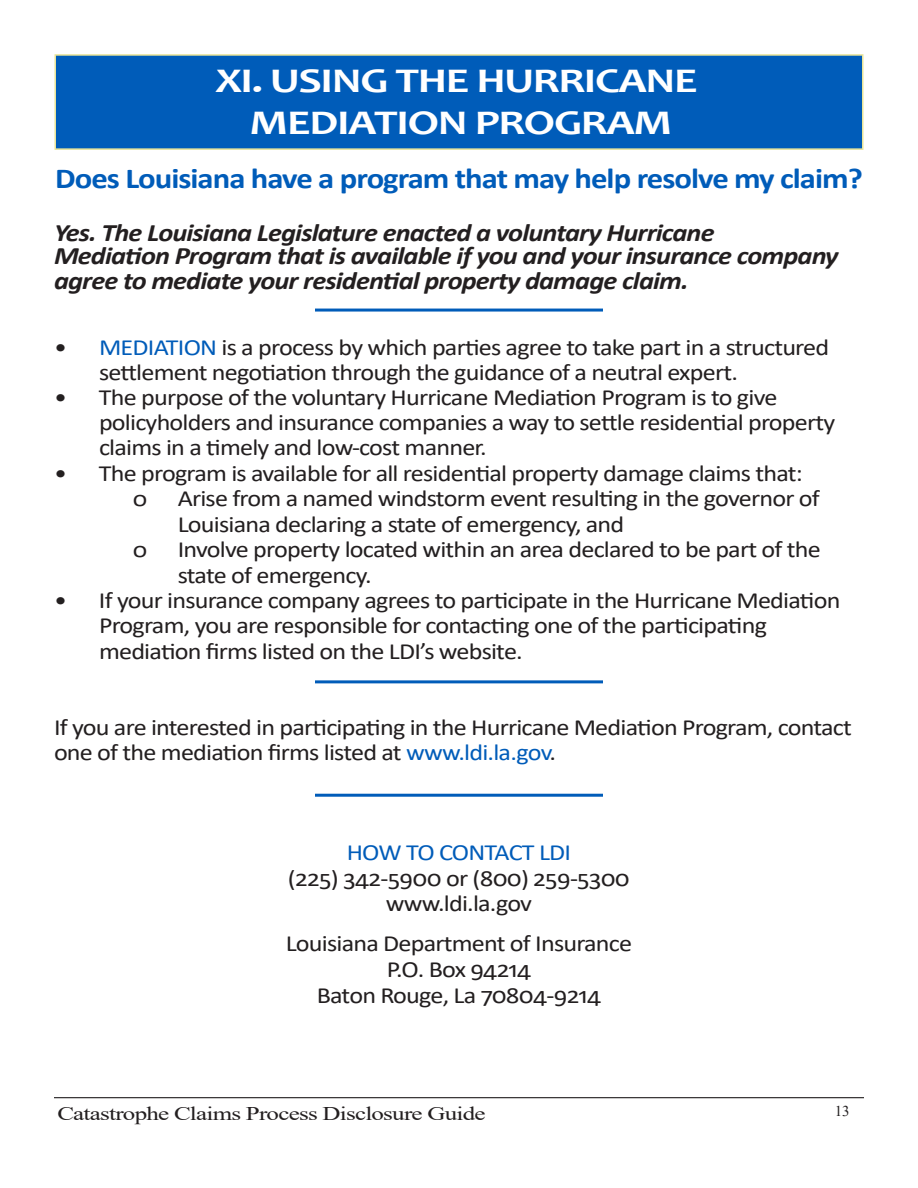
<style>
.page{position:relative;width:918px;height:1188px;background:#fff}
.page>*{position:absolute;margin:0;border:0;box-sizing:border-box;transform-origin:0 0}
.t1{font:700 34.8px "Candara";letter-spacing:-.03em;color:#fff;scale:1.29 1}
.text{font:700 28.95px "Calibri";letter-spacing:-.03em;color:#005cb9;scale:1.13 1}
.text-2{font:italic 700 25.2px/25.2px "Calibri";letter-spacing:-.03em;color:#231f20;scale:1.13 1}
.text-3{font:23.25px/25.2px "Calibri";letter-spacing:-.03em;color:#231f20;scale:1.13 1}
.text-4{font:23.25px "Calibri";letter-spacing:-.03em;color:#005cb9;scale:1.13 1}
.t2{font:19.35px "Times New Roman";letter-spacing:-.03em;color:#231f20;scale:1.29 1}
.t3{font:15px "Times New Roman";color:#231f20}
.s1{color:#005cb9}
</style>
<div class="page">
<div style="left:54px;top:54px;width:809px;height:96px;background:#005cb9;border:2px solid #eae599"></div>
<hr style="left:315px;top:680px;width:288px;height:3px;background:#005cb9">
<hr style="left:315px;top:309px;width:288px;height:3px;background:#005cb9">
<hr style="left:315px;top:794px;width:288px;height:3px;background:#005cb9">
<hr style="left:54px;top:1097px;width:810px;height:1px;background:#231f20">
<p class="t1" style="left:216px;top:59px;width:375px">XI. USING THE HURRICANE</p>
<p class="t1" style="left:250px;top:101px;width:329px">MEDIATION PROGRAM</p>
<p class="text" style="left:55px;top:158px;width:716px">Does Louisiana have a program that may help resolve my claim?</p>
<p class="text-2" style="left:54px;top:219px;width:586px">Yes. The Louisiana Legislature enacted a voluntary Hurricane</p>
<p class="text-2" style="left:54px;top:242px;width:696px">Mediation Program that is available if you and your insurance company agree to mediate your residential property damage claim.</p>
<p class="text-3" style="left:99px;top:334px;width:648px;text-indent:-45px">• <span class="s1">MEDIATION</span> is a process by which parties agree to take part in a structured settlement negotiation through the guidance of a neutral expert.</p>
<p class="text-3" style="left:99px;top:384px;width:653px;text-indent:-45px">• The purpose of the voluntary Hurricane Mediation Program is to give policyholders and insurance companies a way to settle residential property claims in a timely and low-cost manner.</p>
<p class="text-3" style="left:54px;top:460px;width:664px">• The program is available for all residential property damage claims that:</p>
<p class="text-3" style="left:133px;top:486px;width:14px">ᴏ</p>
<p class="text-3" style="left:178px;top:486px;width:570px">Arise from a named windstorm event resulting in the governor of<br>Louisiana declaring a state of emergency, and</p>
<p class="text-3" style="left:133px;top:536px;width:14px">ᴏ</p>
<p class="text-3" style="left:178px;top:535px;width:571px;line-height:26.1px">Involve property located within an area declared to be part of the state of emergency.</p>
<p class="text-3" style="left:99px;top:587px;width:658px;line-height:25.7px;text-indent:-45px">• If your insurance company agrees to participate in the Hurricane Mediation<br>Program, you are responsible for contacting one of the participating mediation firms listed on the LDI’s website.</p>
<p class="text-3" style="left:54px;top:714px;width:708px">If you are interested in participating in the Hurricane Mediation Program, contact one of the mediation firms listed at <span class="s1">www.ldi.la.gov</span>.</p>
<p class="text-4" style="left:347px;top:837px;width:200px">HOW TO CONTACT LDI</p>
<p class="text-3" style="left:288px;top:865px;width:304px">(225) 342-5900 or (800) 259-5300</p>
<p class="text-3" style="left:386px;top:890px;width:131px">www.ldi.la.gov</p>
<p class="text-3" style="left:286px;top:930px;width:308px;line-height:26.1px;text-align:center">Louisiana Department of Insurance<br>P.O. Box 94214</p>
<p class="text-3" style="left:317px;top:982px;width:253px">Baton Rouge, La 70804-9214</p>
<p class="t2" style="left:57px;top:1099px;width:333px">Catastrophe Claims Process Disclosure Guide</p>
<p class="t3" style="left:835px;top:1101px;width:16px">13</p>
</div>
